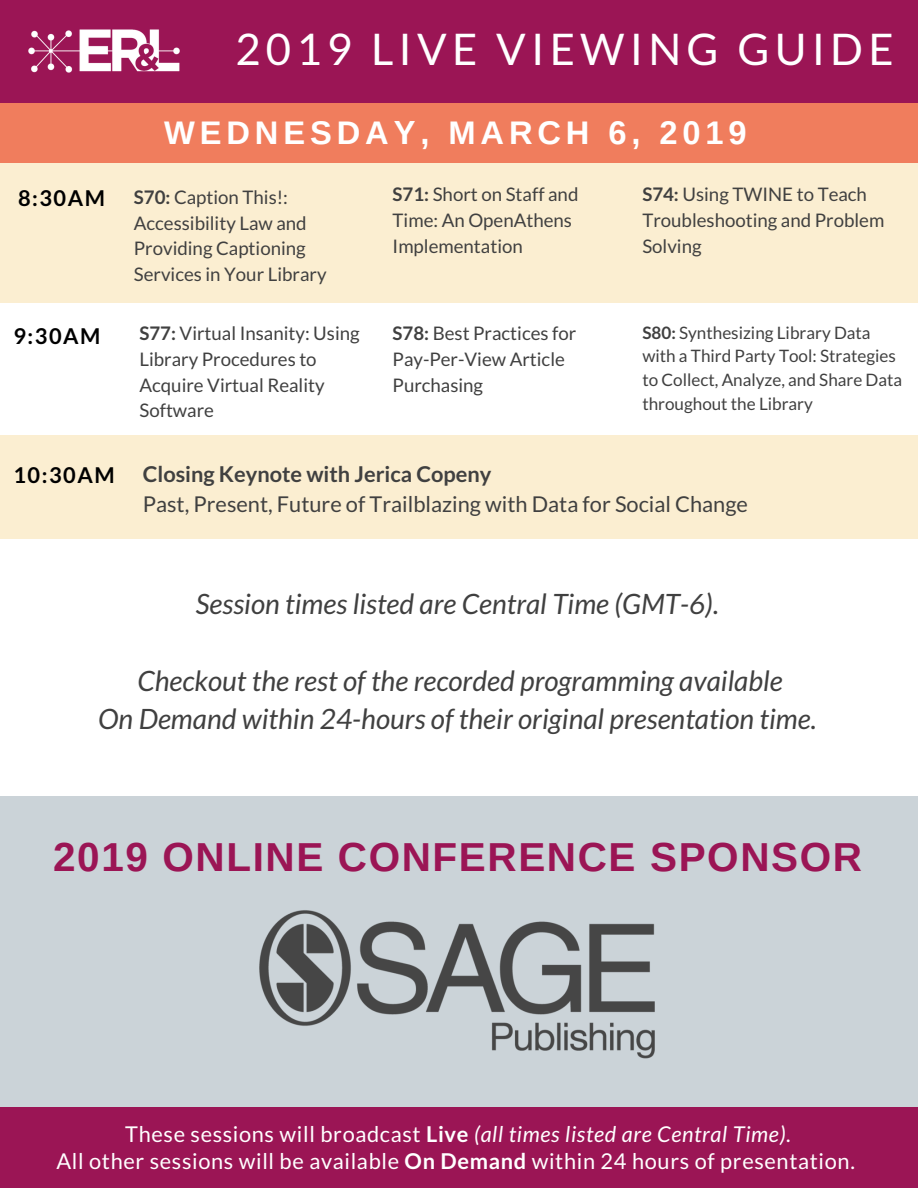
<style>
.page{position:relative;width:918px;height:1188px;background:#fff}
.page>*{position:absolute;margin:0;border:0;box-sizing:border-box;transform-origin:0 0}
.t1{font:43.65px "Lato";letter-spacing:.12em;color:#fff}
.t2{font:700 40.5px "Arimo";letter-spacing:.04em;color:#9b1555}
.t3{font:700 32.7px "Arimo";letter-spacing:.15em;color:#fff}
.t4{font:italic 28.05px/38.2px "Lato";color:#404040;text-align:center}
.t5{font:21.75px/27px "Lato";letter-spacing:.03em;color:#fff;text-align:center}
.t6{font:21.75px "Lato";color:#404040}
.t7{font:700 21.75px "Lato";color:#404040}
.t8{font:700 21.75px "Lato";letter-spacing:.07em;color:#000}
.t9{font:18.75px/25.8px "Lato";color:#404040}
.t10{font:17.1px/23.7px "Lato";color:#404040}
.s1{font-weight:700}
.s2{font-style:italic}
</style>
<div class="page">
<div style="left:0;top:163px;width:918px;height:140px;background:#fbeed1"></div>
<div style="left:0;top:435px;width:918px;height:104px;background:#fbeed1"></div>
<div style="left:0;top:102px;width:918px;height:61px;background:#f07d5d"></div>
<div style="left:0;top:0;width:918px;height:102px;background:#9b1555"></div>
<img style="left:28px;top:29px;width:152px;height:44px">
<div style="left:0;top:796px;width:918px;height:332px;background:#cbd3d8"></div>
<div style="left:0;top:1107px;width:918px;height:81px;background:#9b1555"></div>
<img style="left:259px;top:910px;width:396px;height:149px">
<h1 class="t1" style="left:235px;top:22px;width:660px">2019 LIVE VIEWING GUIDE</h1>
<p class="t8" style="left:18px;top:184px;width:88px">8:30AM</p>
<h3 class="t3" style="left:164px;top:114px;width:584px">WEDNESDAY, MARCH 6, 2019</h3>
<p class="t9" style="left:134px;top:183px;width:194px"><span class="s1">S70:</span> Caption This!:<br>Accessibility Law and<br>Providing Captioning<br>Services in Your Library</p>
<p class="t9" style="left:393px;top:181px;width:187px"><span class="s1">S71:</span> Short on Staff and<br>Time: An OpenAthens<br>Implementation</p>
<p class="t9" style="left:642px;top:181px;width:244px"><span class="s1">S74:</span> Using TWINE to Teach<br>Troubleshooting and Problem<br>Solving</p>
<p class="t8" style="left:14px;top:323px;width:88px">9:30AM</p>
<p class="t9" style="left:140px;top:320px;width:222px"><span class="s1">S77:</span> Virtual Insanity: Using<br>Library Procedures to<br>Acquire Virtual Reality<br>Software</p>
<p class="t9" style="left:393px;top:320px;width:185px"><span class="s1">S78:</span> Best Practices for<br>Pay-Per-View Article<br>Purchasing</p>
<p class="t10" style="left:642px;top:320px;width:261px"><span class="s1">S80:</span> Synthesizing Library Data with a Third Party Tool: Strategies to Collect, Analyze, and Share Data throughout the Library</p>
<p class="t8" style="left:14px;top:461px;width:103px">10:30AM</p>
<p class="t7" style="left:143px;top:460px;width:350px">Closing Keynote with Jerica Copeny</p>
<p class="t6" style="left:143px;top:490px;width:607px">Past, Present, Future of Trailblazing with Data for Social Change</p>
<h3 class="t4" style="left:196px;top:584px;width:525px">Session times listed are Central Time (GMT-6).</h3>
<h3 class="t4" style="left:98px;top:661px;width:720px">Checkout the rest of the recorded programming available<br>On Demand within 24-hours of their original presentation time.</h3>
<h2 class="t2" style="left:53px;top:834px;width:810px">2019 ONLINE CONFERENCE SPONSOR</h2>
<p class="t5" style="left:56px;top:1120px;width:800px">These sessions will broadcast <span class="s1">Live</span> <span class="s2">(all times listed are Central Time).<br></span>All other sessions will be available <span class="s1">On Demand</span> within 24 hours of presentation.</p>
</div>
